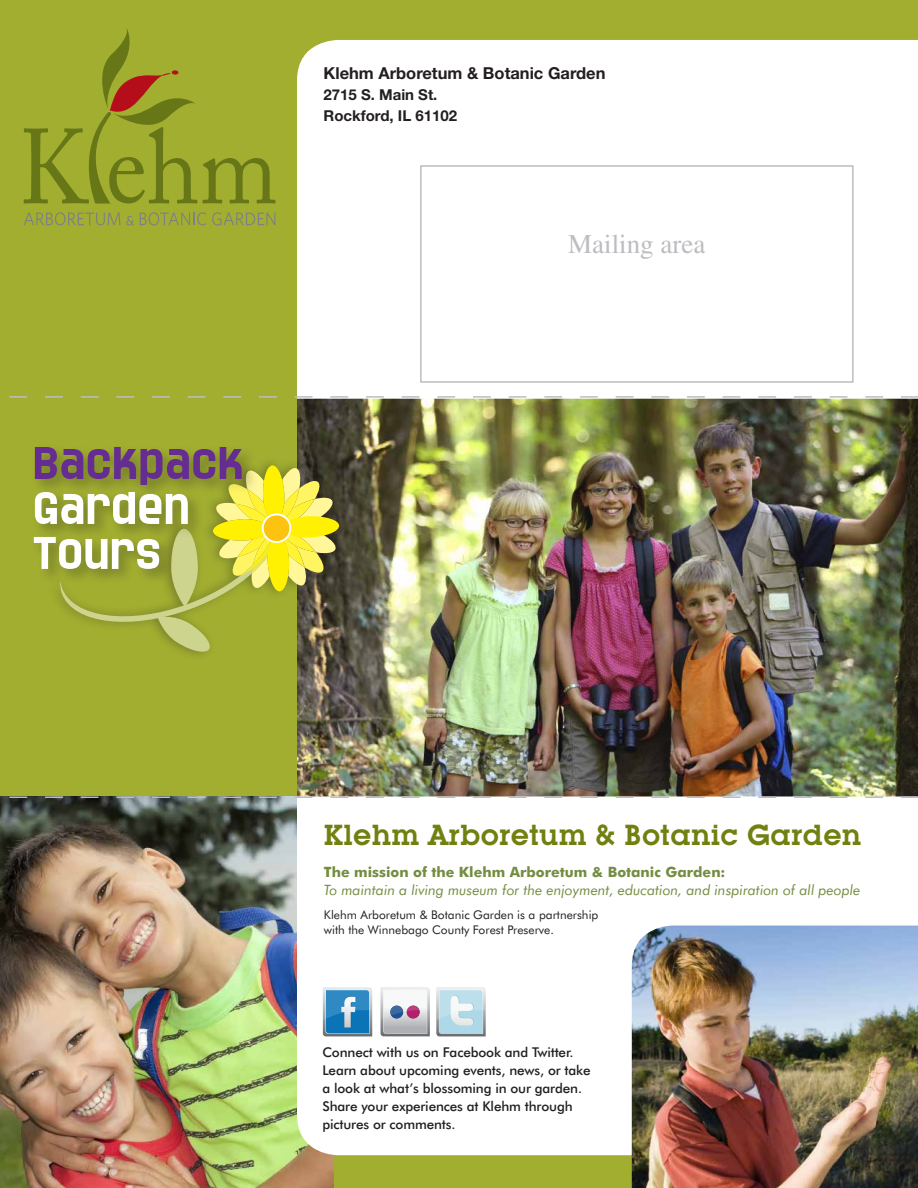
<style>
.page{position:relative;width:918px;height:1188px;background:#a1ae30}
.page>*{position:absolute;margin:0;border:0;box-sizing:border-box;transform-origin:0 0}
.t1{font:48px/45px "SF Speedwaystar";color:#fff;scale:1.1 1}
.t2{font:48px "SF Speedwaystar";color:#652d91;scale:1.1 1}
.t3{font:600 28.5px "Lubalin Graph IT Cby BT";letter-spacing:.01em;color:#728010}
.t4{font:27px "Times";color:#bcbdc0}
.t5{font:700 16.5px "Helvetica Neue";color:#231f20}
.t6{font:700 15px/21px "Helvetica Neue";color:#231f20}
.t7{font:italic 14.25px "Futura BT";color:#748d40}
.t8{font:700 14.25px "Futura BT";color:#748d40}
.t9{font:500 13.5px/18px "Futura BT";letter-spacing:-.01em;color:#231f20}
.t10{font:12px/15px "Futura BT";color:#231f20}
</style>
<div class="page">
<img style="left:0;top:796px;width:333px;height:392px">
<img style="left:297px;top:399px;width:621px;height:397px">
<div style="left:297px;top:40px;width:621px;height:359px;background:#fff"></div>
<div style="left:297px;top:798px;width:621px;height:357px;background:#fff"></div>
<svg style="left:24px;top:212px;width:96px;height:13px"></svg>
<svg style="left:126px;top:216px;width:8px;height:9px"></svg>
<svg style="left:140px;top:212px;width:66px;height:13px"></svg>
<svg style="left:212px;top:212px;width:63px;height:13px"></svg>
<svg style="left:203px;top:158px;width:72px;height:46px"></svg>
<svg style="left:24px;top:29px;width:173px;height:175px"></svg>
<svg style="left:436px;top:987px;width:50px;height:49px"></svg>
<svg style="left:323px;top:987px;width:49px;height:49px"></svg>
<svg style="left:380px;top:987px;width:50px;height:49px"></svg>
<div style="left:47px;top:456px;width:299px;height:206px;background:#231f20;opacity:.35"></div>
<svg style="left:60px;top:465px;width:279px;height:187px"></svg>
<div style="left:31px;top:443px;width:227px;height:142px;background:#231f20;opacity:.35"></div>
<img style="left:632px;top:926px;width:286px;height:262px">
<svg style="left:9px;top:396px;width:909px;height:2px"></svg>
<svg style="left:9px;top:796px;width:909px;height:2px"></svg>
<div style="left:420px;top:165px;width:434px;height:218px;border:2px solid #bcbdc0"></div>
<h1 class="t2" style="left:33px;top:437px;width:193px">BACKPACK</h1>
<h1 class="t1" style="left:33px;top:484px;width:144px">GARDEN<br>TOURS</h1>
<p class="t5" style="left:324px;top:63px;width:283px">Klehm Arboretum &amp; Botanic Garden</p>
<p class="t6" style="left:324px;top:84px;width:135px">2715 S. Main St.<br>Rockford, IL 61102</p>
<h3 class="t4" style="left:568px;top:228px;width:139px">Mailing area</h3>
<h2 class="t3" style="left:324px;top:818px;width:539px">Klehm Arboretum &amp; Botanic Garden</h2>
<p class="t8" style="left:324px;top:863px;width:403px">The mission of the Klehm Arboretum &amp; Botanic Garden:</p>
<p class="t7" style="left:324px;top:881px;width:538px">To maintain a living museum for the enjoyment, education, and inspiration of all people</p>
<p class="t10" style="left:324px;top:907px;width:276px">Klehm Arboretum &amp; Botanic Garden is a partnership with the Winnebago County Forest Preserve.</p>
<p class="t9" style="left:322px;top:1043px;width:270px">Connect with us on Facebook and Twitter.<br>Learn about upcoming events, news, or take a look at what’s blossoming in our garden.<br>Share your experiences at Klehm through pictures or comments.</p>
</div>
